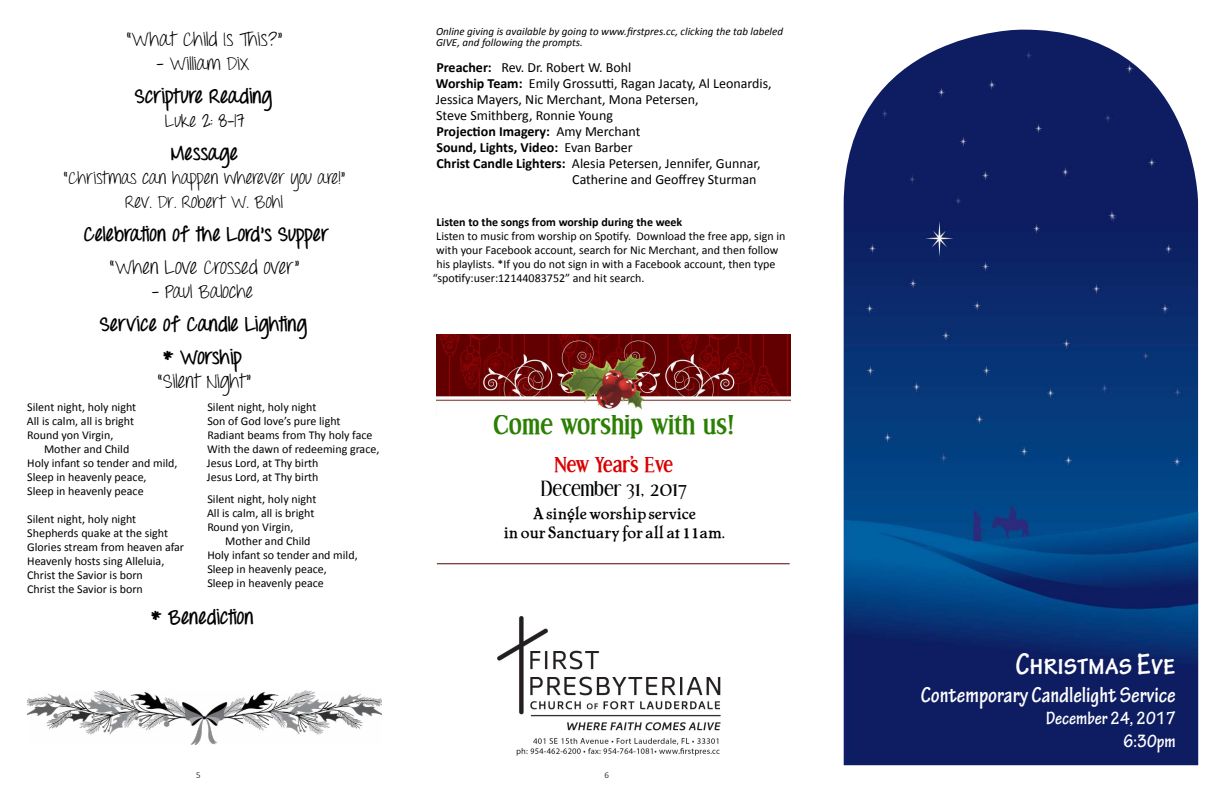
<style>
.page{position:relative;width:1225px;height:792px;background:#fff}
.page>*{position:absolute;margin:0;border:0;box-sizing:border-box;transform-origin:0 0}
.t1{font:700 condensed 32px "Tekton Pro";color:#fff}
.t2{font:700 26px "Effloresce";color:#2b7f03}
.t3{font:700 condensed 23px "Tekton Pro";color:#fff}
.t4{font:700 20px/33px "Throw My Hands Upinthe Air";color:#000;text-align:center}
.t5{font:20px "Throw My Hands Upinthe Air";color:#000}
.t6{font:20px "Effloresce";color:#000}
.t7{font:700 20px "Effloresce";color:#d90000}
.t8{font:19px "Throw My Hands Upinthe Air";color:#000}
.t9{font:700 condensed 19px/22.8px "Tekton Pro";color:#fff;text-align:right}
.t10{font:18px/24px "Throw My Hands Upinthe Air";color:#000;text-align:center}
.t11{font:16px/19.2px "Cheboygan";color:#000;text-align:center}
.t12{font:14px "Calibri";color:#000}
.t13{font:700 14px "Calibri";color:#000}
.t14{font:12px/14px "Calibri";color:#000}
.t15{font:700 12px "Calibri";color:#000}
.t16{font:italic 11px/11px "Calibri";color:#000}
.t17{font:300 9px "Calibri";color:#000}
.s1{font-weight:700}
.s2{font-weight:400}
</style>
<div class="page">
<img style="left:497px;top:616px;width:223px;height:140px">
<img style="left:437px;top:335px;width:353px;height:76px">
<hr style="left:437px;top:564px;width:352px;height:1px;background:#540000">
<img style="left:27px;top:690px;width:354px;height:55px">
<img style="left:843px;top:30px;width:355px;height:735px">
<h3 class="t5" style="left:126px;top:31px;width:158px">“What Child Is This?"</h3>
<h3 class="t8" style="left:156px;top:56px;width:95px">– William Dix</h3>
<h3 class="t4" style="left:135px;top:83px;width:139px">Scripture Reading</h3>
<h3 class="t10" style="left:165px;top:112px;width:81px">Luke 2: 8-17</h3>
<h3 class="t4" style="left:171px;top:140px;width:68px">Message</h3>
<h3 class="t10" style="left:63px;top:169px;width:283px">“Christmas can happen wherever you are!"<br>Rev. Dr. Robert W. Bohl</h3>
<h3 class="t4" style="left:84px;top:221px;width:247px">Celebration of the Lord’s Supper</h3>
<h3 class="t5" style="left:110px;top:259px;width:191px">“When Love Crossed over"</h3>
<h3 class="t8" style="left:151px;top:284px;width:103px">– Paul Baloche</h3>
<h3 class="t4" style="left:100px;top:311px;width:209px">Service of Candle Lighting * Worship</h3>
<h3 class="t5" style="left:158px;top:373px;width:95px">“Silent Night"</h3>
<p class="t14" style="left:27px;top:400px;width:111px">Silent night, holy night<br>All is calm, all is bright<br>Round yon Virgin,</p>
<p class="t14" style="left:27px;top:442px;width:152px;text-indent:17px">Mother and Child<br>Holy infant so tender and mild,<br>Sleep in heavenly peace,<br>Sleep in heavenly peace</p>
<p class="t14" style="left:27px;top:512px;width:159px">Silent night, holy night<br>Shepherds quake at the sight<br>Glories stream from heaven afar<br>Heavenly hosts sing Alleluia,<br>Christ the Savior is born<br>Christ the Savior is born</p>
<p class="t14" style="left:207px;top:400px;width:174px">Silent night, holy night<br>Son of God love’s pure light<br>Radiant beams from Thy holy face<br>With the dawn of redeeming grace,<br>Jesus Lord, at Thy birth<br>Jesus Lord, at Thy birth</p>
<p class="t14" style="left:207px;top:492px;width:111px">Silent night, holy night<br>All is calm, all is bright<br>Round yon Virgin,</p>
<p class="t14" style="left:207px;top:534px;width:152px;text-indent:18px">Mother and Child<br>Holy infant so tender and mild,<br>Sleep in heavenly peace,<br>Sleep in heavenly peace</p>
<h3 class="t4" style="left:150px;top:604px;width:105px">* Benediction</h3>
<p class="t16" style="left:436px;top:26px;width:348px">Online giving is available by going to www.firstpres.cc, clicking the tab labeled<br>GIVE, and following the prompts.</p>
<p class="t12" style="left:436px;top:59px;width:196px"><span class="s1">Preacher:</span> Rev. Dr. Robert W. Bohl</p>
<p class="t12" style="left:436px;top:75px;width:337px"><span class="s1">Worship Team:</span> Emily Grossutti, Ragan Jacaty, Al Leonardis,</p>
<p class="t12" style="left:436px;top:91px;width:264px">Jessica Mayers, Nic Merchant, Mona Petersen,</p>
<p class="t12" style="left:436px;top:107px;width:178px">Steve Smithberg, Ronnie Young</p>
<p class="t13" style="left:436px;top:123px;width:206px">Projection Imagery: <span class="s2">Amy Merchant</span></p>
<p class="t13" style="left:436px;top:139px;width:198px">Sound, Lights, Video: <span class="s2">Evan Barber</span></p>
<p class="t12" style="left:436px;top:155px;width:326px"><span class="s1">Christ Candle Lighters:</span> Alesia Petersen, Jennifer, Gunnar,</p>
<p class="t12" style="left:572px;top:171px;width:186px">Catherine and Geoffrey Sturman</p>
<p class="t15" style="left:436px;top:214px;width:247px">Listen to the songs from worship during the week</p>
<p class="t14" style="left:436px;top:229px;width:351px">Listen to music from worship on Spotify. Download the free app, sign in</p>
<p class="t14" style="left:436px;top:243px;width:343px">with your Facebook account, search for Nic Merchant, and then follow</p>
<p class="t14" style="left:436px;top:257px;width:340px">his playlists. *If you do not sign in with a Facebook account, then type</p>
<p class="t14" style="left:433px;top:271px;width:213px">“spotify:user:12144083752” and hit search.</p>
<h2 class="t2" style="left:493px;top:413px;width:244px">Come worship with us!</h2>
<h3 class="t7" style="left:555px;top:456px;width:120px">New Year’s Eve</h3>
<h3 class="t6" style="left:541px;top:480px;width:147px">December 31, 2017</h3>
<h3 class="t11" style="left:503px;top:505px;width:223px">A single worship service<br>in our Sanctuary for all at 11am.</h3>
<p class="t17" style="left:196px;top:770px;width:6px">5</p>
<p class="t17" style="left:604px;top:770px;width:6px">6</p>
<h1 class="t1" style="left:1015px;top:652px;width:162px">Christmas Eve</h1>
<h3 class="t3" style="left:921px;top:686px;width:256px">Contemporary Candlelight Service</h3>
<h3 class="t9" style="left:1046px;top:709px;width:131px">December 24, 2017<br>6:30pm</h3>
</div>
